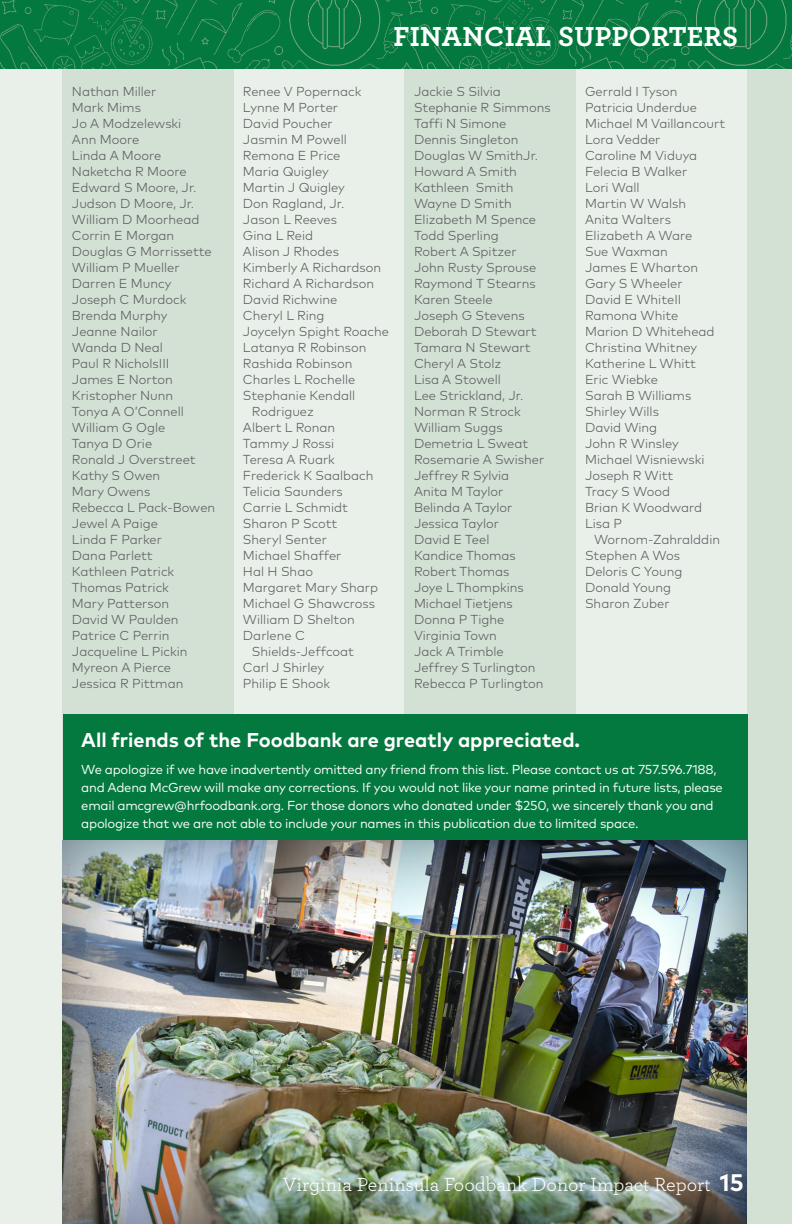
<style>
.page{position:relative;width:792px;height:1224px;background:#e9f0ea}
.page>*{position:absolute;margin:0;border:0;box-sizing:border-box;transform-origin:0 0}
.t1{font:700 29px "Archer";letter-spacing:.01em;color:#fff}
.t2{font:700 20px "Mark Pro";color:#fff}
.t3{font:20px "Archer";color:#fff}
.t4{font:300 13px/16px "Mark Pro";color:#57585a}
.t5{font:13px/18px "Mark Pro";letter-spacing:-.02em;color:#fff}
.s1{font-family:"Mark Pro";font-weight:700;font-size:24px}
</style>
<div class="page">
<div style="left:747px;top:0;width:45px;height:1224px;background:#d3e0d4"></div>
<div style="left:63px;top:0;width:171px;height:1224px;background:#d3e0d4"></div>
<div style="left:405px;top:0;width:171px;height:1224px;background:#d3e0d4"></div>
<div style="left:63px;top:714px;width:684px;height:320px;background:#04793f"></div>
<div style="left:62px;top:839px;width:688px;height:385px;background:#010101;opacity:.5"></div>
<img style="left:0;top:0;width:792px;height:68px">
<h1 class="t1" style="left:393px;top:13px;width:346px">FINANCIAL SUPPORTERS</h1>
<p class="t4" style="left:72px;top:82px;width:145px">Nathan Miller<br>Mark Mims<br>Jo A Modzelewski<br>Ann Moore<br>Linda A Moore<br>Naketcha R Moore<br>Edward S Moore, Jr.<br>Judson D Moore, Jr.<br>William D Moorhead<br>Corrin E Morgan<br>Douglas G Morrissette<br>William P Mueller<br>Darren E Muncy<br>Joseph C Murdock<br>Brenda Murphy<br>Jeanne Nailor<br>Wanda D Neal<br>Paul R NicholsIII<br>James E Norton<br>Kristopher Nunn<br>Tonya A O’Connell<br>William G Ogle<br>Tanya D Orie<br>Ronald J Overstreet<br>Kathy S Owen<br>Mary Owens<br>Rebecca L Pack-Bowen<br>Jewel A Paige<br>Linda F Parker<br>Dana Parlett<br>Kathleen Patrick<br>Thomas Patrick<br>Mary Patterson<br>David W Paulden<br>Patrice C Perrin<br>Jacqueline L Pickin<br>Myreon A Pierce<br>Jessica R Pittman</p>
<p class="t4" style="left:243px;top:82px;width:120px">Renee V Popernack</p>
<p class="t4" style="left:243px;top:98px;width:97px">Lynne M Porter</p>
<p class="t4" style="left:243px;top:114px;width:91px">David Poucher</p>
<p class="t4" style="left:243px;top:130px;width:105px">Jasmin M Powell</p>
<p class="t4" style="left:243px;top:147px;width:99px">Remona E Price</p>
<p class="t4" style="left:243px;top:163px;width:87px">Maria Quigley</p>
<p class="t4" style="left:243px;top:179px;width:103px">Martin J Quigley</p>
<p class="t4" style="left:243px;top:195px;width:103px">Don Ragland, Jr.</p>
<p class="t4" style="left:243px;top:211px;width:96px">Jason L Reeves</p>
<p class="t4" style="left:243px;top:227px;width:72px">Gina L Reid</p>
<p class="t4" style="left:243px;top:243px;width:98px">Alison J Rhodes</p>
<p class="t4" style="left:243px;top:259px;width:140px">Kimberly A Richardson</p>
<p class="t4" style="left:243px;top:275px;width:133px">Richard A Richardson</p>
<p class="t4" style="left:243px;top:291px;width:96px">David Richwine</p>
<p class="t4" style="left:243px;top:307px;width:83px">Cheryl L Ring</p>
<p class="t4" style="left:243px;top:323px;width:148px">Joycelyn Spight Roache</p>
<p class="t4" style="left:243px;top:339px;width:125px">Latanya R Robinson</p>
<p class="t4" style="left:243px;top:355px;width:111px">Rashida Robinson</p>
<p class="t4" style="left:243px;top:371px;width:114px">Charles L Rochelle</p>
<p class="t4" style="left:243px;top:387px;width:114px">Stephanie Kendall</p>
<p class="t4" style="left:252px;top:402px;width:63px">Rodriguez</p>
<p class="t4" style="left:243px;top:418px;width:94px">Albert L Ronan</p>
<p class="t4" style="left:243px;top:434px;width:93px">Tammy J Rossi</p>
<p class="t4" style="left:243px;top:450px;width:93px">Teresa A Ruark</p>
<p class="t4" style="left:243px;top:466px;width:132px">Frederick K Saalbach</p>
<p class="t4" style="left:243px;top:482px;width:101px">Telicia Saunders</p>
<p class="t4" style="left:243px;top:498px;width:106px">Carrie L Schmidt</p>
<p class="t4" style="left:243px;top:514px;width:96px">Sharon P Scott</p>
<p class="t4" style="left:243px;top:530px;width:85px">Sheryl Senter</p>
<p class="t4" style="left:243px;top:546px;width:100px">Michael Shaffer</p>
<p class="t4" style="left:243px;top:562px;width:72px">Hal H Shao</p>
<p class="t4" style="left:243px;top:578px;width:137px">Margaret Mary Sharp</p>
<p class="t4" style="left:243px;top:594px;width:134px">Michael G Shawcross</p>
<p class="t4" style="left:243px;top:610px;width:113px">William D Shelton</p>
<p class="t4" style="left:243px;top:626px;width:64px">Darlene C</p>
<p class="t4" style="left:252px;top:642px;width:104px">Shields-Jeffcoat</p>
<p class="t4" style="left:243px;top:658px;width:83px">Carl J Shirley</p>
<p class="t4" style="left:243px;top:674px;width:89px">Philip E Shook</p>
<p class="t4" style="left:414px;top:82px;width:138px">Jackie S Silvia<br>Stephanie R Simmons<br>Taffi N Simone<br>Dennis Singleton<br>Douglas W SmithJr.<br>Howard A Smith<br>Kathleen Smith<br>Wayne D Smith<br>Elizabeth M Spence<br>Todd Sperling<br>Robert A Spitzer<br>John Rusty Sprouse<br>Raymond T Stearns<br>Karen Steele<br>Joseph G Stevens<br>Deborah D Stewart<br>Tamara N Stewart<br>Cheryl A Stolz<br>Lisa A Stowell<br>Lee Strickland, Jr.<br>Norman R Strock<br>William Suggs<br>Demetria L Sweat<br>Rosemarie A Swisher<br>Jeffrey R Sylvia<br>Anita M Taylor<br>Belinda A Taylor<br>Jessica Taylor<br>David E Teel<br>Kandice Thomas<br>Robert Thomas<br>Joye L Thompkins<br>Michael Tietjens<br>Donna P Tighe<br>Virginia Town<br>Jack A Trimble<br>Jeffrey S Turlington<br>Rebecca P Turlington</p>
<p class="t4" style="left:585px;top:83px;width:142px">Gerrald I Tyson<br>Patricia Underdue<br>Michael M Vaillancourt<br>Lora Vedder<br>Caroline M Viduya<br>Felecia B Walker<br>Lori Wall<br>Martin W Walsh<br>Anita Walters<br>Elizabeth A Ware<br>Sue Waxman<br>James E Wharton<br>Gary S Wheeler<br>David E WhiteII<br>Ramona White<br>Marion D Whitehead<br>Christina Whitney<br>Katherine L Whitt<br>Eric Wiebke<br>Sarah B Williams<br>Shirley Wills<br>David Wing<br>John R Winsley<br>Michael Wisniewski<br>Joseph R Witt<br>Tracy S Wood<br>Brian K Woodward<br>Lisa P</p>
<p class="t4" style="left:585px;top:530px;width:137px;text-indent:9px">Wornom-Zahralddin<br>Stephen A Wos<br>Deloris C Young<br>Donald Young<br>Sharon Zuber</p>
<h2 class="t2" style="left:81px;top:725px;width:500px">All friends of the Foodbank are greatly appreciated.</h2>
<p class="t5" style="left:81px;top:759px;width:643px">We apologize if we have inadvertently omitted any friend from this list. Please contact us at 757.596.7188, and Adena McGrew will make any corrections. If you would not like your name printed in future lists, please email amcgrew@hrfoodbank.org. For those donors who donated under $250, we sincerely thank you and apologize that we are not able to include your names in this publication due to limited space.</p>
<h2 class="t3" style="left:283px;top:1170px;width:462px">Virginia Peninsula Foodbank Donor Impact Report <span class="s1">15</span></h2>
</div>
